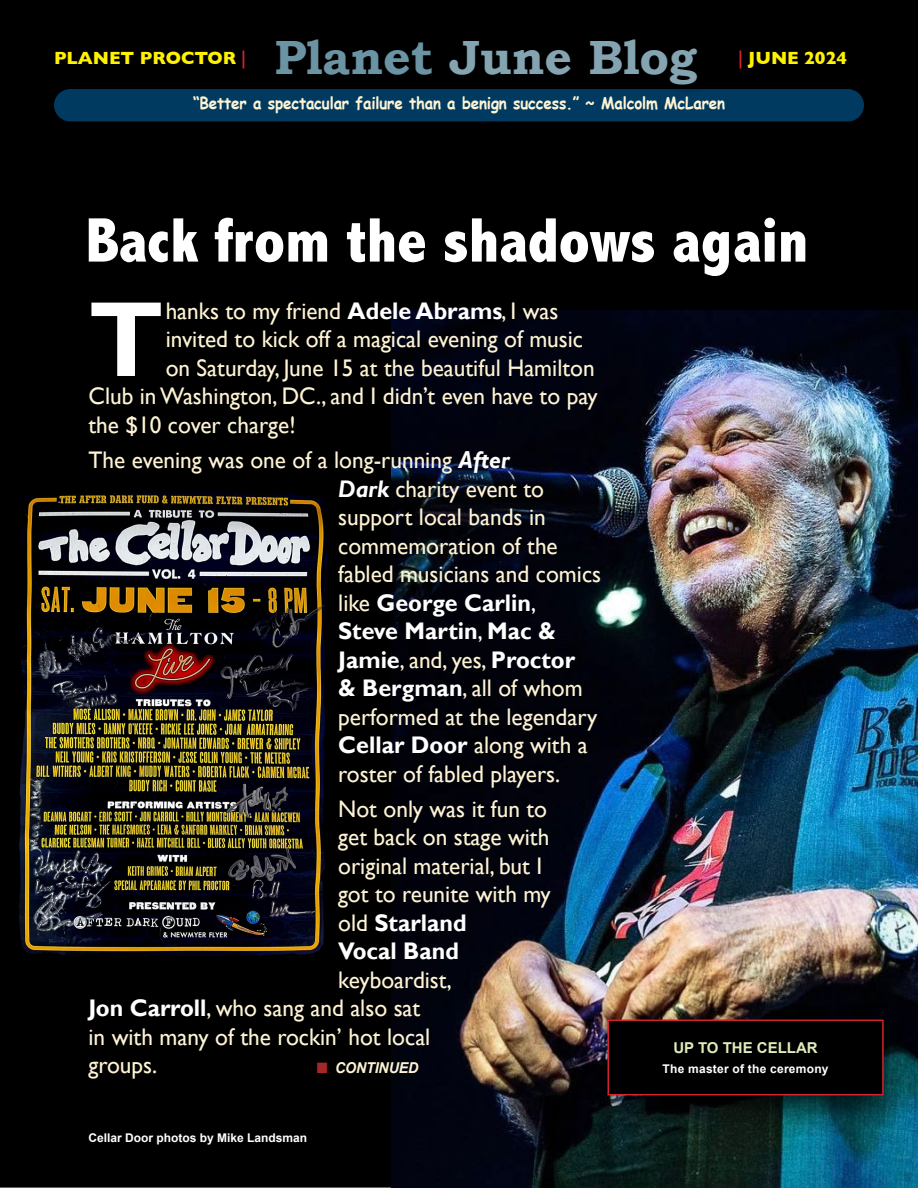
<style>
.page{position:relative;width:918px;height:1188px;background:#000}
.page>*{position:absolute;margin:0;border:0;box-sizing:border-box;transform-origin:0 0}
.t1{font:700 107.55px "Gill Sans";color:#fff}
.t2{font:800 condensed 63.45px "Abadi";color:#fff}
.t3{font:700 48px "Bookman Old Style";color:#85a4b2}
.t4{font:24px/28.5px "Gill Sans";color:#fef4d4}
.t5{font:700 18px "Gill Sans";color:#fff200}
.t6{font:700 16.5px "Comic Sans MS";letter-spacing:-.01em;color:#fef4d4;scale:.92 1}
.t7{font:700 15px "Arial";color:#e0ecb9}
.t8{font:italic 700 15px "Arial";letter-spacing:-.01em;color:#fef4d4;scale:.95 1}
.t9{font:700 12px "Arial";color:#fff}
.t10{font:700 12px "Arial";letter-spacing:.02em;color:#fff}
.s1{font-weight:600;color:#d2232a}
.s2{color:#6a93a3}
.s3{font-weight:700;color:#fff}
.s4{font-weight:700;font-style:italic;color:#fff}
.s5{color:#fff}
.s6{color:#a62727}
</style>
<div class="page">
<div style="left:54px;top:89px;width:810px;height:32px;background:#003a61;border-radius:16px"></div>
<div style="left:274px;top:37px;width:435px;height:60px;background:#000"></div>
<img style="left:392px;top:310px;width:526px;height:878px">
<div style="left:580px;top:1002px;width:337px;height:137px;background:#000;opacity:.75"></div>
<div style="left:608px;top:1020px;width:275px;height:75px;background:#000"></div>
<div style="left:608px;top:1020px;width:276px;height:75px;border:2px solid #d2232a"></div>
<img style="left:19px;top:492px;width:309px;height:464px">
<p class="t5" style="left:54px;top:44px;width:194px">PLANET PROCTOR <span class="s1">|</span></p>
<h3 class="t3" style="left:275px;top:29px;width:424px"><span class="s2">Planet</span> June Blog</h3>
<p class="t5" style="left:738px;top:44px;width:110px"><span class="s1">|</span> JUNE 2024</p>
<p class="t6" style="left:193px;top:91px;width:580px">“Better a spectacular failure than a benign success.” ~ Malcolm McLaren</p>
<h2 class="t2" style="left:86px;top:204px;width:724px">Back from the shadows again</h2>
<h1 class="t1" style="left:89px;top:275px;width:77px">T</h1>
<p class="t4" style="left:166px;top:297px;width:394px">hanks to my friend <span class="s3">Adele Abrams</span>, I was</p>
<p class="t4" style="left:166px;top:326px;width:419px">invited to kick off a magical evening of music</p>
<p class="t4" style="left:166px;top:354px;width:431px">on Saturday, June 15 at the beautiful Hamilton</p>
<p class="t4" style="left:89px;top:383px;width:510px">Club in Washington, DC., and I didn’t even have to pay</p>
<p class="t4" style="left:89px;top:411px;width:209px">the $10 cover charge!</p>
<p class="t4" style="left:338px;top:446px;width:264px;text-indent:-250px">The evening was one of a long-running <span class="s4">After<br>Dark</span> charity event to support local bands in commemoration of the fabled musicians and comics like <span class="s3">George Carlin</span><span class="s5">,<br></span><span class="s3">Steve Martin</span><span class="s5">,</span> <span class="s3">Mac &amp;<br>Jamie</span>, and, yes, <span class="s3">Proctor<br>&amp; Bergman</span>, all of whom performed at the legendary<br><span class="s3">Cellar Door</span> along with a roster of fabled players.</p>
<p class="t4" style="left:338px;top:795px;width:214px">Not only was it fun to get back on stage with original material, but I got to reunite with my old <span class="s3">Starland<br>Vocal Band</span></p>
<p class="t4" style="left:89px;top:966px;width:365px;text-indent:250px">keyboardist,<br><span class="s3">Jon Carroll</span>, who sang and also sat<br>in with many of the rockin’ hot local groups.</p>
<p class="t8" style="left:317px;top:1058px;width:109px"><span class="s6">■</span> CONTINUED</p>
<p class="t9" style="left:88px;top:1130px;width:220px">Cellar Door photos by Mike Landsman</p>
<p class="t7" style="left:673px;top:1038px;width:146px">UP TO THE CELLAR</p>
<p class="t10" style="left:663px;top:1061px;width:168px">The master of the ceremony</p>
</div>
